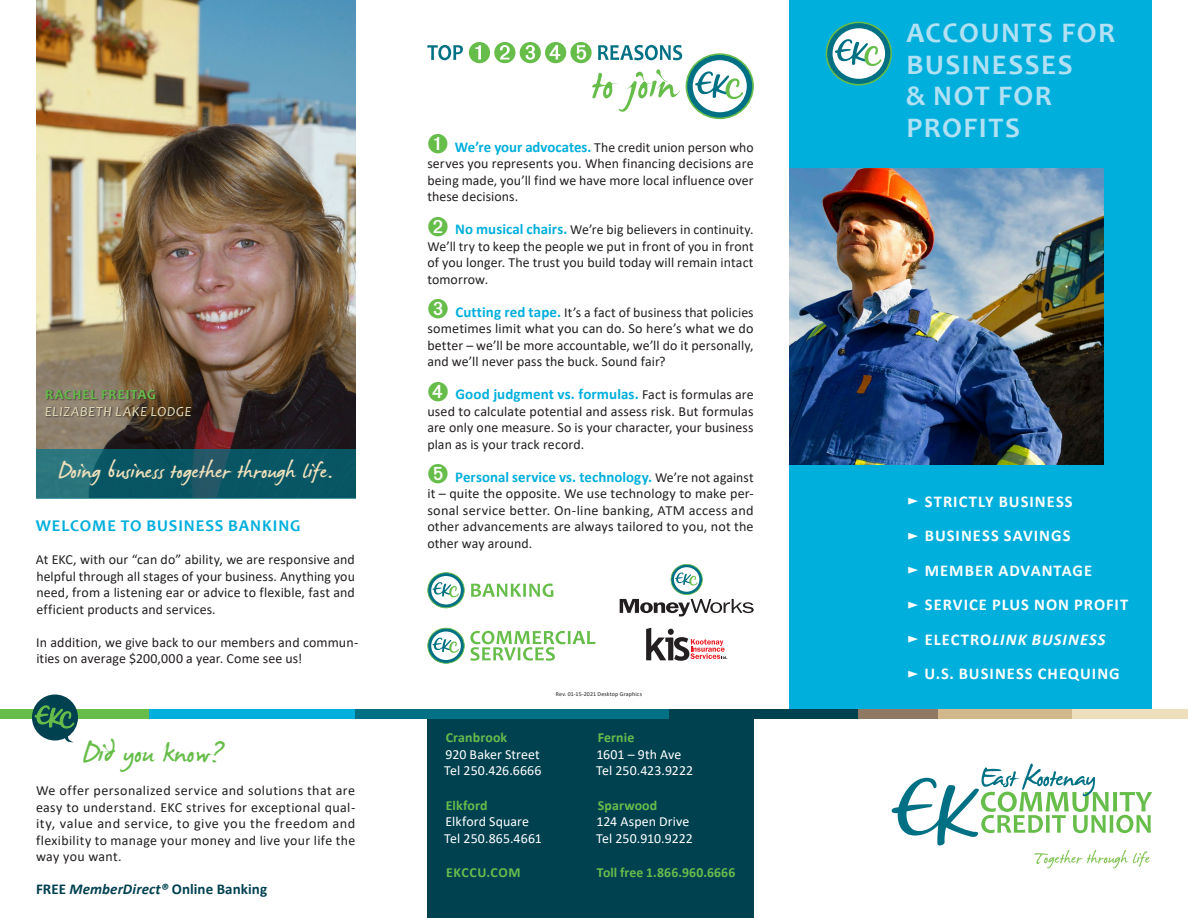
<style>
.page{position:relative;width:1188px;height:918px;background:#fff}
.page>*{position:absolute;margin:0;border:0;box-sizing:border-box;transform-origin:0 0}
.head_green_Fajardo_3{font:45px "James Fajardo";color:#67bd4a}
.head_tan_Fajardo{font:36px "James Fajardo";color:#eddfbb}
.cover_head_24{font:700 28.5px/31.5px "Candara";letter-spacing:.055em;color:#b1e1f3}
.t1{font:700 16.5px "Calibri";letter-spacing:.06em;color:#fff}
.head_blue_11_11{font:700 16.5px "Candara";letter-spacing:.055em;color:#00afdc}
.t2{font:italic 700 16.5px "Calibri";letter-spacing:.065em;color:#fff}
.t3{font:700 15px "Calibri";letter-spacing:.005em;color:#00afdc}
.body_head{font:700 15px "Calibri";letter-spacing:.005em;color:#004150}
.body_K_9_25_11{font:13.8px/16.5px "Calibri";letter-spacing:.005em;color:#231f20;text-align:justify}
.contact_numbers{font:13.8px "Calibri";letter-spacing:.005em;color:#fff}
.contact_head{font:700 13.8px "Calibri";letter-spacing:.01em;color:#67bd4a}
.business_name{font:italic 13.8px "Candara";letter-spacing:.05em;color:#ebe1bd}
.business_person{font:700 13.8px "Candara";letter-spacing:.055em;color:#67bd4a}
.contact_head-2{font:700 13.8px "Calibri";letter-spacing:.045em;color:#67bd4a}
.t4{font:6px "Calibri";letter-spacing:.02em;color:#231f20}
.s1{font-style:italic}
.s2{color:#67bd4a}
.s3{font-weight:700;font-size:15px;color:#00afdc}
.s4{font-weight:400;font-size:13.8px;color:#231f20}
.s5{font-style:normal}
</style>
<div class="page">
<div style="left:790px;top:0;width:362px;height:709px;background:#00afdc"></div>
<svg style="left:892px;top:764px;width:260px;height:104px"></svg>
<div style="left:427px;top:714px;width:327px;height:204px;background:#004150"></div>
<div style="left:0;top:709px;width:197px;height:10px;background:#67bd4a"></div>
<div style="left:150px;top:709px;width:210px;height:10px;background:#00afdc"></div>
<div style="left:660px;top:709px;width:199px;height:10px;background:#004150"></div>
<div style="left:858px;top:709px;width:81px;height:10px;background:#907962"></div>
<div style="left:938px;top:709px;width:135px;height:10px;background:#d2b78a"></div>
<div style="left:1072px;top:709px;width:116px;height:10px;background:#eddfbb"></div>
<div style="left:355px;top:709px;width:314px;height:10px;background:#007184"></div>
<svg style="left:469px;top:42px;width:285px;height:77px"></svg>
<svg style="left:427px;top:45px;width:36px;height:15px"></svg>
<svg style="left:427px;top:572px;width:38px;height:36px"></svg>
<svg style="left:471px;top:584px;width:82px;height:13px"></svg>
<svg style="left:427px;top:628px;width:168px;height:36px"></svg>
<svg style="left:620px;top:564px;width:134px;height:53px"></svg>
<svg style="left:646px;top:628px;width:82px;height:33px"></svg>
<svg style="left:826px;top:22px;width:66px;height:64px"></svg>
<img style="left:790px;top:168px;width:313px;height:297px">
<img style="left:36px;top:0;width:319px;height:449px">
<svg style="left:36px;top:449px;width:319px;height:50px;background:#125c69"></svg>
<svg style="left:32px;top:694px;width:46px;height:49px"></svg>
<div style="left:46px;top:389px;width:148px;height:29px;background:#231f20;opacity:.75"></div>
<p class="business_person" style="left:45px;top:386px;width:112px">RACHEL FREITAG</p>
<p class="business_name" style="left:45px;top:402px;width:148px">ELIZABETH LAKE LODGE</p>
<p class="head_tan_Fajardo" style="left:59px;top:453px;width:276px">Doing business together through life.</p>
<p class="head_blue_11_11" style="left:36px;top:515px;width:266px">WELCOME TO BUSINESS BANKING</p>
<p class="body_K_9_25_11" style="left:36px;top:551px;width:321px">At EKC, with our “can do” ability, we are responsive and helpful through all stages of your business. Anything you need, from a listening ear or advice to flexible, fast and efficient products and services.</p>
<p class="body_K_9_25_11" style="left:36px;top:633px;width:324px">In addition, we give back to our members and commun&shy;ities on average $200,000 a year. Come see us!</p>
<p class="head_green_Fajardo_3" style="left:83px;top:730px;width:144px">Did you know?</p>
<p class="body_K_9_25_11" style="left:36px;top:782px;width:321px">We offer personalized service and solutions that are easy to understand. EKC strives for exceptional qual&shy;ity, value and service, to give you the freedom and flexibility to manage your money and live your life the way you want.</p>
<p class="body_head" style="left:36px;top:878px;width:233px">FREE <span class="s1">MemberDirect®</span> Online Banking</p>
<p class="body_K_9_25_11" style="left:427px;top:138px;width:328px"><span class="s2">➊</span> <span class="s3">We’re your advocates.</span> The credit union person who serves you represents you. When financing decisions are being made, you’ll find we have more local influence over these decisions.</p>
<p class="body_K_9_25_11" style="left:427px;top:221px;width:328px"><span class="s2">➋</span> <span class="s3">No musical chairs.</span> We’re big believers in continuity.<br>We’ll try to keep the people we put in front of you in front of you longer. The trust you build today will remain intact tomorrow.</p>
<p class="body_K_9_25_11" style="left:427px;top:303px;width:328px"><span class="s2">➌</span> <span class="s3">Cutting red tape.</span> It’s a fact of business that policies sometimes limit what you can do. So here’s what we do better – we’ll be more accountable, we’ll do it personally, and we’ll never pass the buck. Sound fair?</p>
<p class="t3" style="left:427px;top:383px;width:328px"><span class="s2">➍</span> Good judgment vs. formulas. <span class="s4">Fact is formulas are</span></p>
<p class="body_K_9_25_11" style="left:427px;top:402px;width:328px">used to calculate potential and assess risk. But formulas are only one measure. So is your character, your business plan as is your track record.</p>
<p class="t3" style="left:427px;top:466px;width:328px"><span class="s2">➎</span> Personal service vs. technology. <span class="s4">We’re not against</span></p>
<p class="body_K_9_25_11" style="left:427px;top:485px;width:328px">it – quite the opposite. We use technology to make per&shy;sonal service better. On-line banking, ATM access and other advancements are always tailored to you, not the other way around.</p>
<p class="contact_head" style="left:446px;top:728px;width:63px">Cranbrook</p>
<p class="contact_numbers" style="left:446px;top:745px;width:96px">920 Baker Street</p>
<p class="contact_numbers" style="left:444px;top:761px;width:99px">Tel 250.426.6666</p>
<p class="contact_head" style="left:446px;top:796px;width:43px">Elkford</p>
<p class="contact_numbers" style="left:446px;top:812px;width:85px">Elkford Square</p>
<p class="contact_numbers" style="left:444px;top:829px;width:99px">Tel 250.865.4661</p>
<p class="contact_head-2" style="left:446px;top:863px;width:76px">EKCCU.COM</p>
<p class="t4" style="left:556px;top:690px;width:88px">Rev. 01-15-2021 Desktop Graphics</p>
<p class="contact_head" style="left:598px;top:728px;width:38px">Fernie</p>
<p class="contact_numbers" style="left:596px;top:745px;width:86px">1601 – 9th Ave</p>
<p class="contact_numbers" style="left:596px;top:761px;width:98px">Tel 250.423.9222</p>
<p class="contact_head" style="left:598px;top:796px;width:61px">Sparwood</p>
<p class="contact_numbers" style="left:596px;top:812px;width:95px">124 Aspen Drive</p>
<p class="contact_numbers" style="left:596px;top:829px;width:98px">Tel 250.910.9222</p>
<p class="contact_head" style="left:597px;top:863px;width:140px">Toll free 1.866.960.6666</p>
<p class="cover_head_24" style="left:906px;top:17px;width:211px">ACCOUNTS FOR<br>BUSINESSES<br>&amp; NOT FOR<br>PROFITS</p>
<p class="t1" style="left:925px;top:490px;width:149px">STRICTLY BUSINESS</p>
<p class="t1" style="left:925px;top:524px;width:147px">BUSINESS SAVINGS</p>
<p class="t1" style="left:925px;top:559px;width:169px">MEMBER ADVANTAGE</p>
<p class="t1" style="left:925px;top:593px;width:205px">SERVICE PLUS NON PROFIT</p>
<p class="t2" style="left:925px;top:628px;width:182px"><span class="s5">ELECTRO</span>LINK BUSINESS</p>
<p class="t1" style="left:925px;top:662px;width:197px">U.S. BUSINESS CHEQUING</p>
</div>
